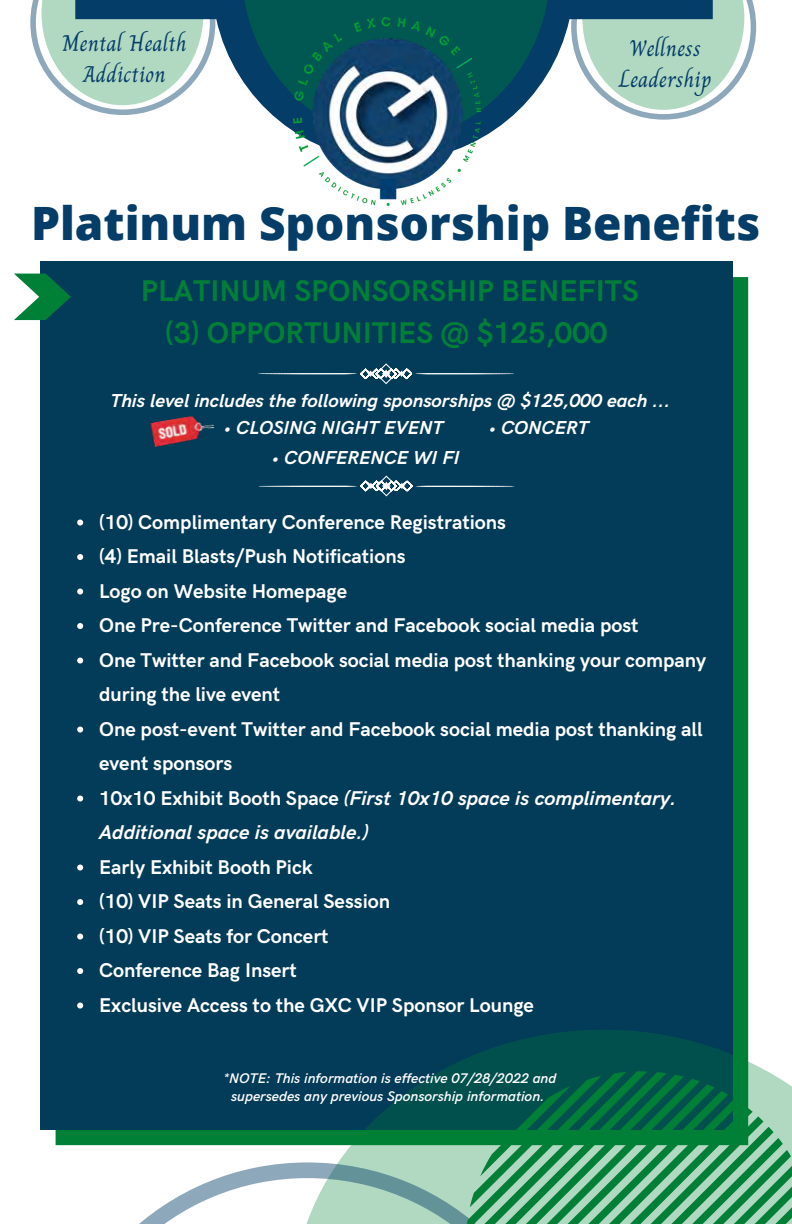
<style>
.page{position:relative;width:792px;height:1224px;background:#fff}
.page>*{position:absolute;margin:0;border:0;box-sizing:border-box;transform-origin:0 0}
.t1{font:800 46px "Open Sans";color:#033d68}
.t2{font:700 30px/42px "HK Grotesk";color:#008037;text-align:center}
.t3{font:22.8px/31.2px "Charm";color:#033d68;text-align:center}
.t4{font:700 20px/34.4px "HK Grotesk";color:#fff}
.t5{font:italic 700 18.8px "HK Grotesk";color:#fff}
.t6{font:italic 600 14px/18.6px "HK Grotesk";color:#fff;text-align:center}
.s1{font-style:italic}
</style>
<div class="page">
<div style="left:56px;top:277px;width:692px;height:868px;background:#008037"></div>
<div style="left:40px;top:262px;width:693px;height:868px;background:#033c59"></div>
<svg style="left:14px;top:274px;width:57px;height:46px"></svg>
<svg style="left:292px;top:1030px;width:474px;height:132px"></svg>
<svg style="left:139px;top:1162px;width:327px;height:62px"></svg>
<svg style="left:466px;top:1071px;width:326px;height:153px;background:#3a9269"></svg>
<svg style="left:77px;top:520px;width:6px;height:6px"></svg>
<svg style="left:77px;top:554px;width:6px;height:6px"></svg>
<svg style="left:77px;top:589px;width:6px;height:6px"></svg>
<svg style="left:77px;top:623px;width:6px;height:6px"></svg>
<svg style="left:77px;top:658px;width:6px;height:6px"></svg>
<svg style="left:77px;top:727px;width:6px;height:6px"></svg>
<svg style="left:77px;top:796px;width:6px;height:6px"></svg>
<svg style="left:77px;top:865px;width:6px;height:6px"></svg>
<svg style="left:77px;top:899px;width:6px;height:6px"></svg>
<svg style="left:77px;top:934px;width:6px;height:6px"></svg>
<svg style="left:77px;top:968px;width:6px;height:6px"></svg>
<svg style="left:77px;top:1003px;width:6px;height:6px"></svg>
<img style="left:150px;top:416px;width:65px;height:31px">
<svg style="left:30px;top:0;width:45px;height:102px"></svg>
<svg style="left:713px;top:0;width:43px;height:106px"></svg>
<svg style="left:75px;top:0;width:638px;height:120px;fill:#b1d8c1"></svg>
<svg style="left:241px;top:0;width:309px;height:138px;fill:#015853"></svg>
<img style="left:293px;top:18px;width:188px;height:187px">
<svg style="left:258px;top:476px;width:257px;height:20px"></svg>
<svg style="left:258px;top:363px;width:256px;height:21px"></svg>
<p class="t3" style="left:62px;top:28px;width:126px">Mental Health<br>Addiction</p>
<p class="t3" style="left:619px;top:32px;width:94px">Wellness<br>Leadership</p>
<h1 class="t1" style="left:31px;top:191px;width:731px">Platinum Sponsorship Benefits</h1>
<h2 class="t2" style="left:141px;top:271px;width:499px">PLATINUM SPONSORSHIP BENEFITS (3) OPPORTUNITIES @ $125,000</h2>
<p class="t5" style="left:111px;top:390px;width:561px">This level includes the following sponsorships @ $125,000 each ...</p>
<p class="t5" style="left:224px;top:417px;width:221px">• CLOSING NIGHT EVENT</p>
<p class="t5" style="left:489px;top:417px;width:101px">• CONCERT</p>
<p class="t5" style="left:272px;top:447px;width:189px">• CONFERENCE WI FI</p>
<p class="t4" style="left:99px;top:505px;width:609px">(10) Complimentary Conference Registrations<br>(4) Email Blasts/Push Notifications<br>Logo on Website Homepage<br>One Pre-Conference Twitter and Facebook social media post<br>One Twitter and Facebook social media post thanking your company during the live event<br>One post-event Twitter and Facebook social media post thanking all event sponsors<br>10x10 Exhibit Booth Space <span class="s1">(First 10x10 space is complimentary.<br>Additional space is available.)</span></p>
<p class="t4" style="left:99px;top:850px;width:436px">Early Exhibit Booth Pick<br>(10) VIP Seats in General Session<br>(10) VIP Seats for Concert<br>Conference Bag Insert<br>Exclusive Access to the GXC VIP Sponsor Lounge</p>
<p class="t6" style="left:223px;top:1069px;width:335px">*NOTE: This information is effective 07/28/2022 and supersedes any previous Sponsorship information.</p>
</div>
